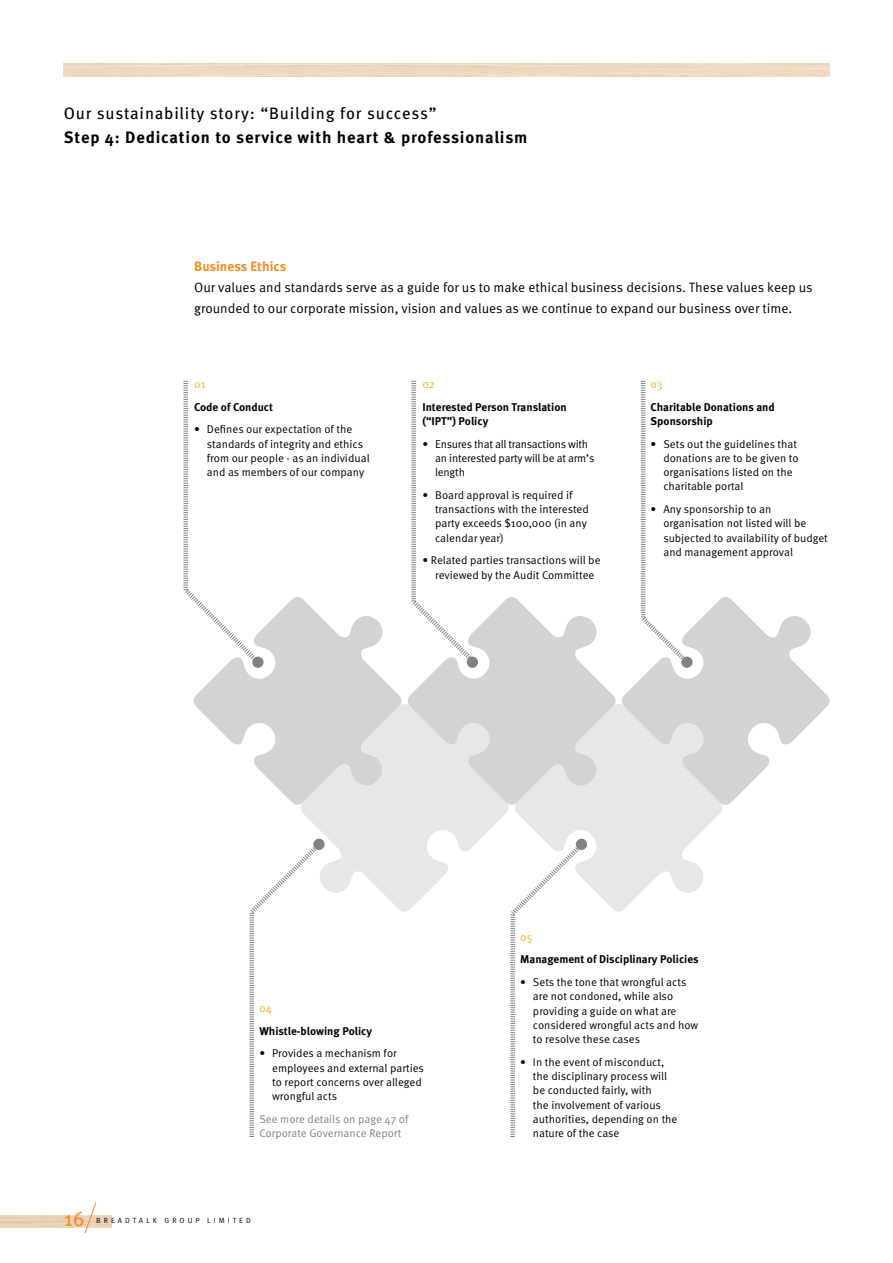
<style>
.page{position:relative;width:893px;height:1263px;background:#fff}
.page>*{position:absolute;margin:0;border:0;box-sizing:border-box;transform-origin:0 0}
.t1{font:21px "Meta OT";color:#f68b20}
.t2{font:700 16.5px "Meta OT";letter-spacing:.05em;color:#000}
.t3{font:16.5px "Meta OT";letter-spacing:.045em;color:#000}
.t4{font:13.5px/21px "Meta OT Norm";color:#000}
.t5{font:700 13.5px "Meta OT";letter-spacing:-.005em;color:#f68b20}
.t6{font:11.25px/14.2px "Meta OT Norm";color:#000}
.t7{font:700 11.25px/14.2px "Meta OT";color:#000}
.t8{font:11.25px/14.2px "Meta OT Norm";letter-spacing:-.02em;color:#000}
.t9{font:11.25px/14.2px "Meta OT Norm";color:#818285}
.t10{font:11.25px "Meta OT Norm";letter-spacing:-.01em;color:#fbad20}
.t11{font:7.5px "Meta OT Norm";letter-spacing:.4em;color:#000}
</style>
<div class="page">
<svg style="left:84px;top:1202px;width:13px;height:32px"></svg>
<svg style="left:183px;top:380px;width:647px;height:757px"></svg>
<div style="left:252px;top:657px;width:11px;height:11px;background:#818285;border-radius:50%"></div>
<div style="left:467px;top:657px;width:11px;height:11px;background:#818285;border-radius:50%"></div>
<div style="left:681px;top:657px;width:11px;height:11px;background:#818285;border-radius:50%"></div>
<div style="left:313px;top:839px;width:12px;height:11px;background:#818285;border-radius:50%"></div>
<div style="left:576px;top:839px;width:11px;height:11px;background:#818285;border-radius:50%"></div>
<h2 class="t3" style="left:64px;top:104px;width:374px">Our sustainability story: “Building for success”</h2>
<h2 class="t2" style="left:64px;top:127px;width:465px">Step 4: Dedication to service with heart &amp; professionalism</h2>
<p class="t5" style="left:194px;top:258px;width:94px">Business Ethics</p>
<p class="t4" style="left:194px;top:277px;width:620px">Our values and standards serve as a guide for us to make ethical business decisions. These values keep us grounded to our corporate mission, vision and values as we continue to expand our business over time.</p>
<p class="t10" style="left:194px;top:377px;width:13px">01</p>
<p class="t7" style="left:194px;top:400px;width:80px">Code of Conduct</p>
<p class="t6" style="left:207px;top:423px;width:164px;text-indent:-13px">• Defines our expectation of the standards of integrity and ethics from our people - as an individual and as members of our company</p>
<p class="t10" style="left:422px;top:377px;width:14px">02</p>
<p class="t7" style="left:422px;top:400px;width:146px">Interested Person Translation (“IPT”) Policy</p>
<p class="t8" style="left:435px;top:437px;width:161px;text-indent:-13px">• Ensures that all transactions with an interested party will be at arm’s length</p>
<p class="t6" style="left:435px;top:488px;width:155px;text-indent:-13px">• Board approval is required if transactions with the interested party exceeds $100,000 (in any calendar year)</p>
<p class="t6" style="left:422px;top:554px;width:180px;text-align:center">• Related parties transactions will be reviewed by the Audit Committee</p>
<p class="t10" style="left:651px;top:377px;width:14px">03</p>
<p class="t7" style="left:651px;top:400px;width:126px">Charitable Donations and<br>Sponsorship</p>
<p class="t6" style="left:663px;top:437px;width:137px;text-indent:-13px">• Sets out the guidelines that donations are to be given to organisations listed on the charitable portal</p>
<p class="t6" style="left:663px;top:502px;width:166px;text-indent:-13px">• Any sponsorship to an organisation not listed will be subjected to availability of budget and management approval</p>
<p class="t10" style="left:259px;top:1001px;width:14px">04</p>
<p class="t7" style="left:259px;top:1024px;width:114px">Whistle-blowing Policy</p>
<p class="t6" style="left:272px;top:1046px;width:153px;text-indent:-13px">• Provides a mechanism for employees and external parties to report concerns over alleged wrongful acts</p>
<p class="t9" style="left:259px;top:1112px;width:151px">See more details on page 47 of<br>Corporate Governance Report</p>
<h1 class="t1" style="left:64px;top:1206px;width:23px">16</h1>
<p class="t11" style="left:96px;top:1216px;width:156px">BREADTALK GROUP LIMITED</p>
<p class="t10" style="left:520px;top:930px;width:14px">05</p>
<p class="t7" style="left:520px;top:952px;width:180px">Management of Disciplinary Policies</p>
<p class="t6" style="left:533px;top:975px;width:167px;text-indent:-13px">• Sets the tone that wrongful acts are not condoned, while also providing a guide on what are considered wrongful acts and how to resolve these cases</p>
<p class="t6" style="left:533px;top:1055px;width:146px;text-indent:-13px">• In the event of misconduct, the disciplinary process will be conducted fairly, with<br>the involvement of various authorities, depending on the nature of the case</p>
</div>
